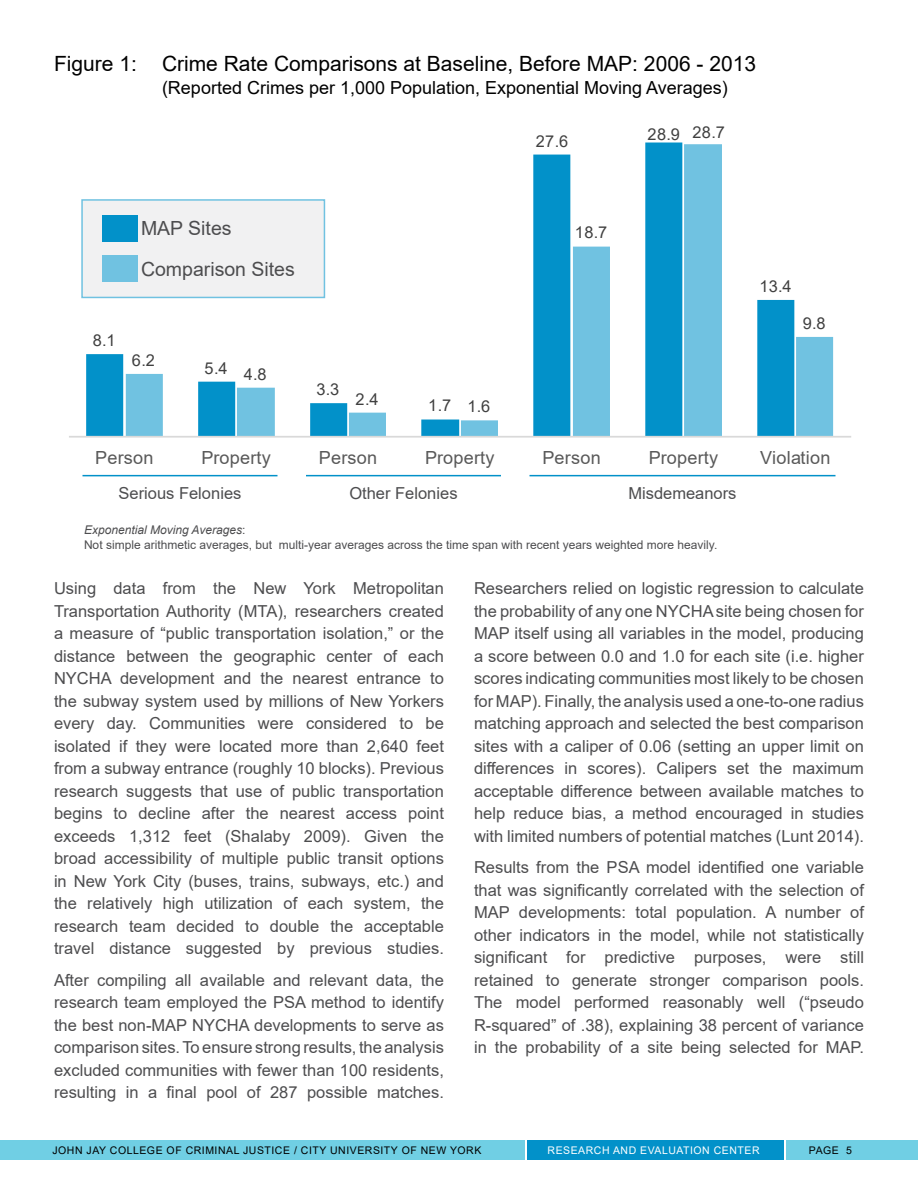
<style>
.page{position:relative;width:918px;height:1188px;background:#fff}
.page>*{position:absolute;margin:0;border:0;box-sizing:border-box;transform-origin:0 0}
.t1{font:21px "Arial";color:#000}
.t2{font:19.5px/40.5px "Arial";color:#4d4d4f}
.t3{font:18px "Arial";color:#000}
.t4{font:18px "Arial";letter-spacing:.015em;color:#595959}
.t5{font:16.5px/22.5px "Arial";color:#4d4d4f;text-align:justify}
.t6{font:16.35px "Arial";letter-spacing:.025em;color:#404040}
.t7{font:12px/15px "Arial";color:#4d4d4f}
.t8{font:10.5px "Arial";letter-spacing:.05em;color:#000}
.t9{font:10.5px "Arial";letter-spacing:.05em;color:#fff}
.s1{font-style:italic}
</style>
<div class="page">
<div style="left:786px;top:1140px;width:132px;height:20px;background:#70cfe4"></div>
<div style="left:527px;top:1140px;width:257px;height:20px;background:#0291c9"></div>
<div style="left:0;top:1140px;width:525px;height:20px;background:#70cfe4"></div>
<svg style="left:86px;top:143px;width:597px;height:293px"></svg>
<svg style="left:126px;top:144px;width:707px;height:292px"></svg>
<hr style="left:69px;top:436px;width:782px;height:2px;background:#d9d9d9">
<hr style="left:82px;top:475px;width:196px;height:1px;background:#0291c9">
<hr style="left:306px;top:475px;width:195px;height:1px;background:#0291c9">
<hr style="left:530px;top:475px;width:306px;height:1px;background:#0291c9">
<div style="left:81px;top:199px;width:244px;height:99px;background:#f1f1f2;border:2px solid #70c2e1"></div>
<div style="left:102px;top:215px;width:36px;height:27px;background:#0291c9"></div>
<div style="left:102px;top:255px;width:36px;height:27px;background:#70c2e1"></div>
<p class="t1" style="left:54px;top:49px;width:704px">Figure 1: Crime Rate Comparisons at Baseline, Before MAP: 2006 - 2013</p>
<p class="t3" style="left:162px;top:75px;width:567px">(Reported Crimes per 1,000 Population, Exponential Moving Averages)</p>
<p class="t2" style="left:141px;top:208px;width:155px">MAP Sites<br>Comparison Sites</p>
<p class="t6" style="left:93px;top:329px;width:24px">8.1</p>
<p class="t6" style="left:132px;top:349px;width:24px">6.2</p>
<p class="t6" style="left:205px;top:357px;width:24px">5.4</p>
<p class="t6" style="left:244px;top:363px;width:24px">4.8</p>
<p class="t6" style="left:316px;top:378px;width:24px">3.3</p>
<p class="t6" style="left:356px;top:388px;width:24px">2.4</p>
<p class="t6" style="left:428px;top:394px;width:24px">1.7</p>
<p class="t6" style="left:467px;top:395px;width:24px">1.6</p>
<p class="t6" style="left:536px;top:130px;width:34px">27.6</p>
<p class="t6" style="left:575px;top:221px;width:34px">18.7</p>
<p class="t6" style="left:648px;top:123px;width:34px">28.9</p>
<p class="t6" style="left:692px;top:121px;width:34px">28.7</p>
<p class="t6" style="left:759px;top:275px;width:34px">13.4</p>
<p class="t6" style="left:803px;top:312px;width:24px">9.8</p>
<p class="t4" style="left:95px;top:446px;width:60px">Person</p>
<p class="t4" style="left:202px;top:446px;width:71px">Property</p>
<p class="t4" style="left:319px;top:446px;width:60px">Person</p>
<p class="t4" style="left:425px;top:446px;width:71px">Property</p>
<p class="t4" style="left:543px;top:446px;width:60px">Person</p>
<p class="t4" style="left:649px;top:446px;width:71px">Property</p>
<p class="t4" style="left:760px;top:446px;width:72px">Violation</p>
<p class="t5" style="left:119px;top:482px;width:124px">Serious Felonies</p>
<p class="t5" style="left:349px;top:482px;width:110px">Other Felonies</p>
<p class="t5" style="left:628px;top:482px;width:110px">Misdemeanors</p>
<p class="t7" style="left:84px;top:522px;width:635px"><span class="s1">Exponential Moving Averages</span>:<br>Not simple arithmetic averages, but multi-year averages across the time span with recent years weighted more heavily.</p>
<p class="t5" style="left:54px;top:577px;width:392px">Using data from the New York Metropolitan Transportation Authority (MTA), researchers created a measure of “public transportation isolation,” or the distance between the geographic center of each NYCHA development and the nearest entrance to the subway system used by millions of New Yorkers every day. Communities were considered to be isolated if they were located more than 2,640 feet from a subway entrance (roughly 10 blocks). Previous research suggests that use of public transportation begins to decline after the nearest access point exceeds 1,312 feet (Shalaby 2009). Given the broad accessibility of multiple public transit options in New York City (buses, trains, subways, etc.) and the relatively high utilization of each system, the research team decided to double the acceptable travel distance suggested by previous studies.</p>
<p class="t5" style="left:54px;top:968px;width:391px">After compiling all available and relevant data, the research team employed the PSA method to identify the best non-MAP NYCHA developments to serve as comparison sites. To ensure strong results, the analysis excluded communities with fewer than 100 residents, resulting in a final pool of 287 possible matches.</p>
<p class="t5" style="left:474px;top:577px;width:392px">Researchers relied on logistic regression to calculate the probability of any one NYCHA site being chosen for MAP itself using all variables in the model, producing a score between 0.0 and 1.0 for each site (i.e. higher scores indicating communities most likely to be chosen for MAP). Finally, the analysis used a one-to-one radius matching approach and selected the best comparison sites with a caliper of 0.06 (setting an upper limit on differences in scores). Calipers set the maximum acceptable difference between available matches to help reduce bias, a method encouraged in studies with limited numbers of potential matches (Lunt 2014).</p>
<p class="t5" style="left:474px;top:856px;width:392px">Results from the PSA model identified one variable that was significantly correlated with the selection of MAP developments: total population. A number of other indicators in the model, while not statistically significant for predictive purposes, were still retained to generate stronger comparison pools.<br>The model performed reasonably well (“pseudo R-squared” of .38), explaining 38 percent of variance in the probability of a site being selected for MAP.</p>
<p class="t8" style="left:52px;top:1143px;width:430px">JOHN JAY COLLEGE OF CRIMINAL JUSTICE / CITY UNIVERSITY OF NEW YORK</p>
<p class="t9" style="left:548px;top:1143px;width:214px">RESEARCH AND EVALUATION CENTER</p>
<p class="t8" style="left:809px;top:1143px;width:44px">PAGE 5</p>
</div>
